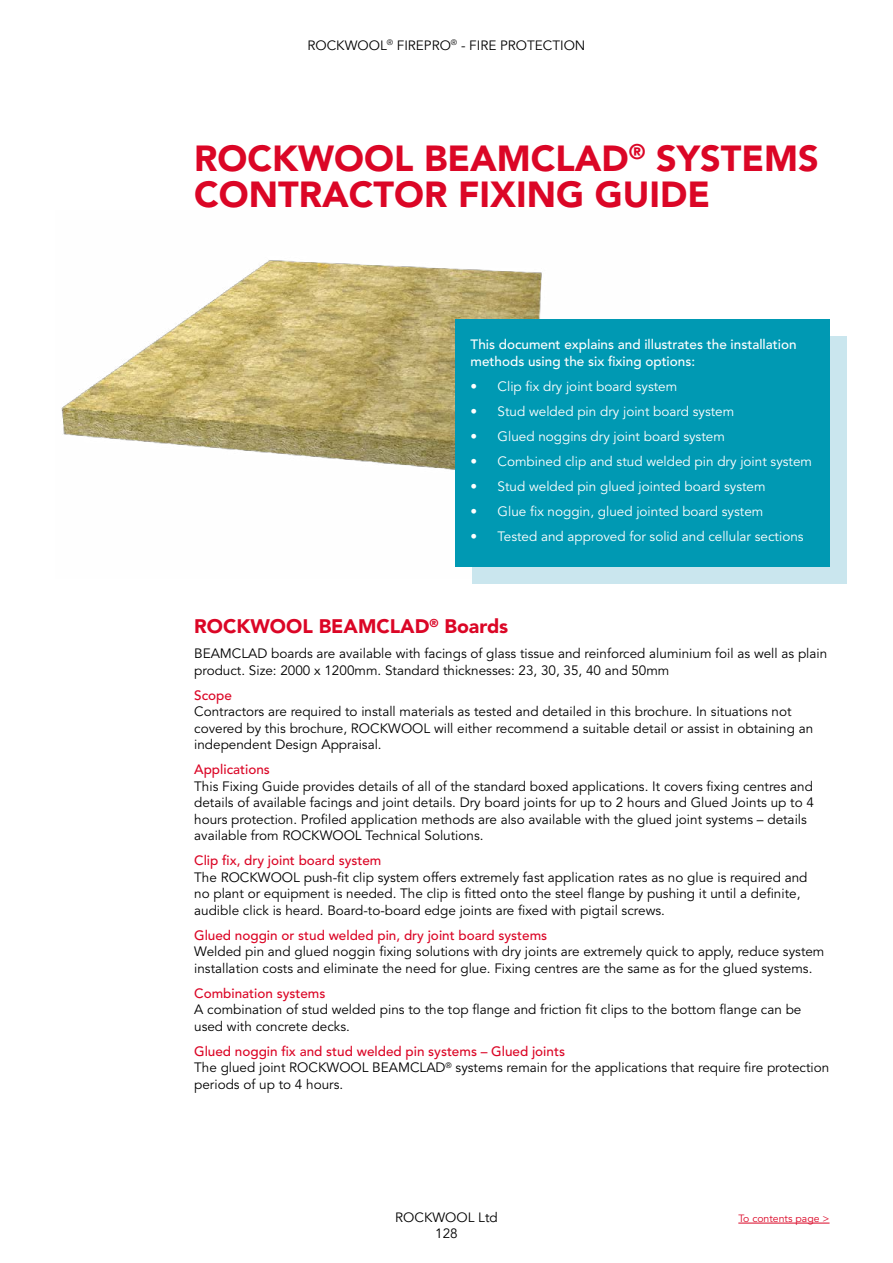
<style>
.page{position:relative;width:893px;height:1263px;background:#fff}
.page>*{position:absolute;margin:0;border:0;box-sizing:border-box;transform-origin:0 0}
.t1{font:900 36px/36px "Avenir LT Std";color:#db0626}
.t2{font:900 19.5px "Avenir LT Std";color:#db0626}
.t3{font:13.5px/16.5px "Avenir LT Std";color:#000}
.t4{font:13.5px "Avenir LT Std";color:#fff}
.t5{font:500 13.5px "Avenir LT Std";color:#db0626}
.t6{font:500 13.5px/16.5px "Avenir LT Std";color:#fff}
.t7{font:13.5px/16.2px "Avenir";color:#000;text-align:center}
.t8{font:10.5px "Avenir LT Std";color:#db0626}
.s1{font-weight:500;color:#db0626}
</style>
<div class="page">
<hr style="left:738px;top:1223px;width:91px;height:1px;background:#db0626">
<img style="left:61px;top:260px;width:481px;height:210px">
<div style="left:472px;top:336px;width:374px;height:248px;background:#cae6ee"></div>
<div style="left:455px;top:319px;width:374px;height:248px;background:#0099b3"></div>
<p class="t7" style="left:308px;top:37px;width:279px">ROCKWOOL<sup>®</sup> FIREPRO<sup>®</sup> - FIRE PROTECTION</p>
<h1 class="t1" style="left:194px;top:140px;width:626px">ROCKWOOL BEAMCLAD<sup>®</sup> SYSTEMS<br>CONTRACTOR FIXING GUIDE</h1>
<p class="t6" style="left:471px;top:337px;width:328px">This document explains and illustrates the installation methods using the six fixing options:</p>
<p class="t4" style="left:471px;top:378px;width:208px">• Clip fix dry joint board system</p>
<p class="t4" style="left:471px;top:404px;width:265px">• Stud welded pin dry joint board system</p>
<p class="t4" style="left:471px;top:429px;width:256px">• Glued noggins dry joint board system</p>
<p class="t4" style="left:471px;top:454px;width:343px">• Combined clip and stud welded pin dry joint system</p>
<p class="t4" style="left:471px;top:479px;width:296px">• Stud welded pin glued jointed board system</p>
<p class="t4" style="left:471px;top:504px;width:294px">• Glue fix noggin, glued jointed board system</p>
<p class="t4" style="left:471px;top:529px;width:334px">• Tested and approved for solid and cellular sections</p>
<h2 class="t2" style="left:194px;top:615px;width:316px">ROCKWOOL BEAMCLAD<sup>®</sup> Boards</h2>
<p class="t3" style="left:194px;top:646px;width:635px">BEAMCLAD boards are available with facings of glass tissue and reinforced aluminium foil as well as plain product. Size: 2000 x 1200mm. Standard thicknesses: 23, 30, 35, 40 and 50mm</p>
<p class="t5" style="left:194px;top:687px;width:39px">Scope</p>
<p class="t3" style="left:194px;top:704px;width:620px">Contractors are required to install materials as tested and detailed in this brochure. In situations not covered by this brochure, ROCKWOOL will either recommend a suitable detail or assist in obtaining an independent Design Appraisal.</p>
<p class="t5" style="left:194px;top:762px;width:77px">Applications</p>
<p class="t3" style="left:194px;top:778px;width:621px">This Fixing Guide provides details of all of the standard boxed applications. It covers fixing centres and details of available facings and joint details. Dry board joints for up to 2 hours and Glued Joints up to 4 hours protection. Profiled application methods are also available with the glued joint systems – details available from ROCKWOOL Technical Solutions.</p>
<p class="t5" style="left:194px;top:853px;width:189px">Clip fix, dry joint board system</p>
<p class="t3" style="left:194px;top:869px;width:615px">The ROCKWOOL push-fit clip system offers extremely fast application rates as no glue is required and no plant or equipment is needed. The clip is fitted onto the steel flange by pushing it until a definite, audible click is heard. Board-to-board edge joints are fixed with pigtail screws.</p>
<p class="t5" style="left:194px;top:927px;width:355px">Glued noggin or stud welded pin, dry joint board systems</p>
<p class="t3" style="left:194px;top:944px;width:632px">Welded pin and glued noggin fixing solutions with dry joints are extremely quick to apply, reduce system installation costs and eliminate the need for glue. Fixing centres are the same as for the glued systems.</p>
<p class="t5" style="left:194px;top:985px;width:133px">Combination systems</p>
<p class="t3" style="left:194px;top:1002px;width:609px">A combination of stud welded pins to the top flange and friction fit clips to the bottom flange can be used with concrete decks.</p>
<p class="t3" style="left:194px;top:1043px;width:637px"><span class="s1">Glued noggin fix and stud welded pin systems – Glued joints<br></span>The glued joint ROCKWOOL BEAMCLAD<sup>®</sup> systems remain for the applications that require fire protection periods of up to 4 hours.</p>
<p class="t7" style="left:395px;top:1209px;width:104px">ROCKWOOL Ltd<br>128</p>
<p class="t8" style="left:738px;top:1212px;width:93px">To contents page &gt;</p>
</div>
